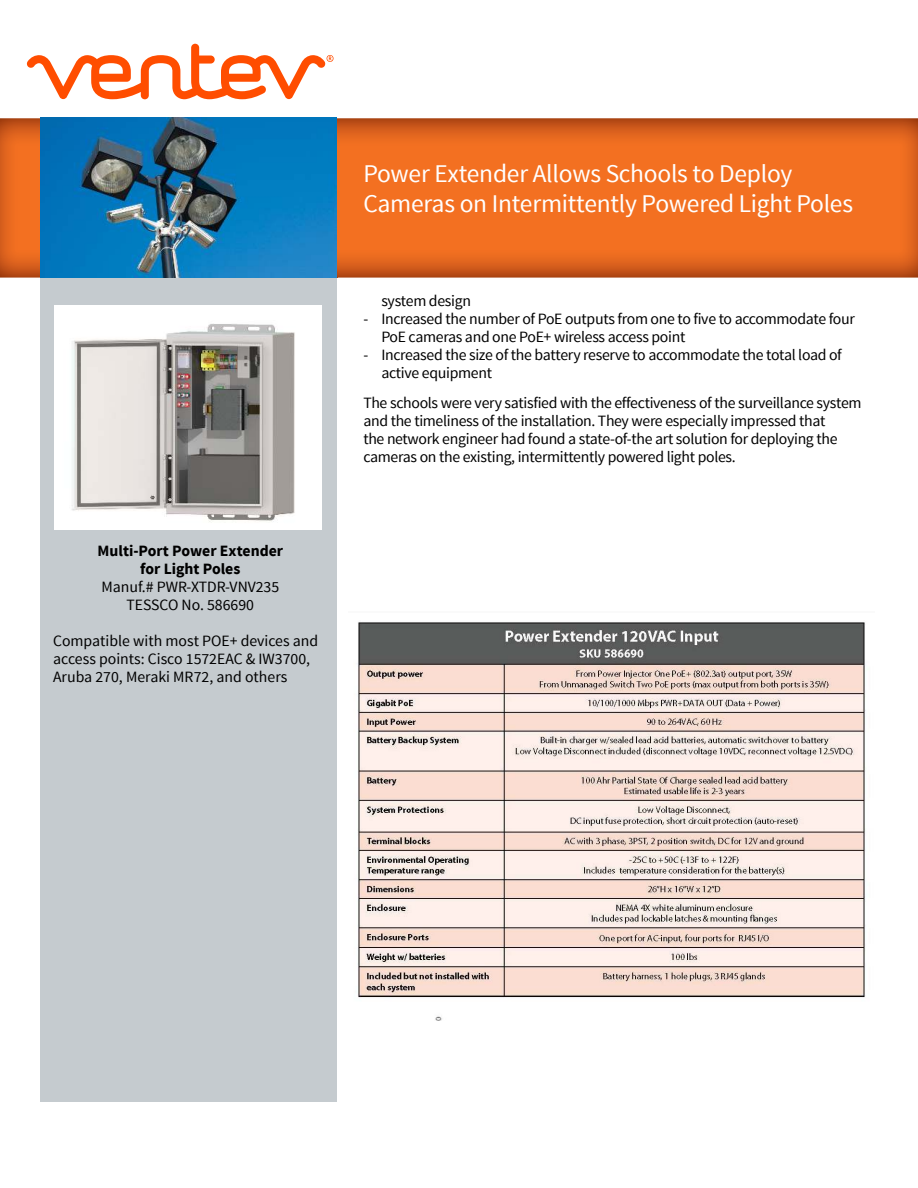
<style>
.page{position:relative;width:918px;height:1188px;background:#fff}
.page>*{position:absolute;margin:0;border:0;box-sizing:border-box;transform-origin:0 0}
.t1{font:25.5px/30px "Source Sans Pro";letter-spacing:-.01em;color:#fff}
.t2{font:15.75px/18px "Source Sans Pro";letter-spacing:-.02em;color:#000}
.t3{font:15.75px/18px "Source Sans Pro";color:#000;text-align:center}
.t4{font:700 15.75px/18px "Source Sans Pro";color:#000;text-align:center}
</style>
<div class="page">
<div style="left:40px;top:271px;width:297px;height:831px;background:#c5cbcf"></div>
<img style="left:0;top:118px;width:918px;height:160px">
<svg style="left:27px;top:44px;width:307px;height:55px"></svg>
<img style="left:40px;top:118px;width:296px;height:160px">
<img style="left:54px;top:305px;width:268px;height:225px">
<img style="left:358px;top:622px;width:508px;height:399px">
<p class="t4" style="left:98px;top:543px;width:187px">Multi-Port Power Extender for Light Poles</p>
<p class="t3" style="left:101px;top:579px;width:179px">Manuf.# PWR-XTDR-VNV235<br>TESSCO No. 586690</p>
<p class="t3" style="left:53px;top:633px;width:267px;text-align:left">Compatible with most POE+ devices and access points: Cisco 1572EAC &amp; IW3700,<br>Aruba 270, Meraki MR72, and others</p>
<h1 class="t1" style="left:363px;top:160px;width:491px">Power Extender Allows Schools to Deploy<br>Cameras on Intermittently Powered Light Poles</h1>
<p class="t2" style="left:381px;top:293px;width:91px">system design</p>
<p class="t2" style="left:381px;top:311px;width:475px;text-indent:-18px">- Increased the number of PoE outputs from one to five to accommodate four<br>PoE cameras and one PoE+ wireless access point</p>
<p class="t2" style="left:381px;top:347px;width:462px;text-indent:-18px">- Increased the size of the battery reserve to accommodate the total load of active equipment</p>
<p class="t2" style="left:363px;top:395px;width:500px">The schools were very satisfied with the effectiveness of the surveillance system and the timeliness of the installation. They were especially impressed that<br>the network engineer had found a state-of-the art solution for deploying the cameras on the existing, intermittently powered light poles.</p>
</div>
